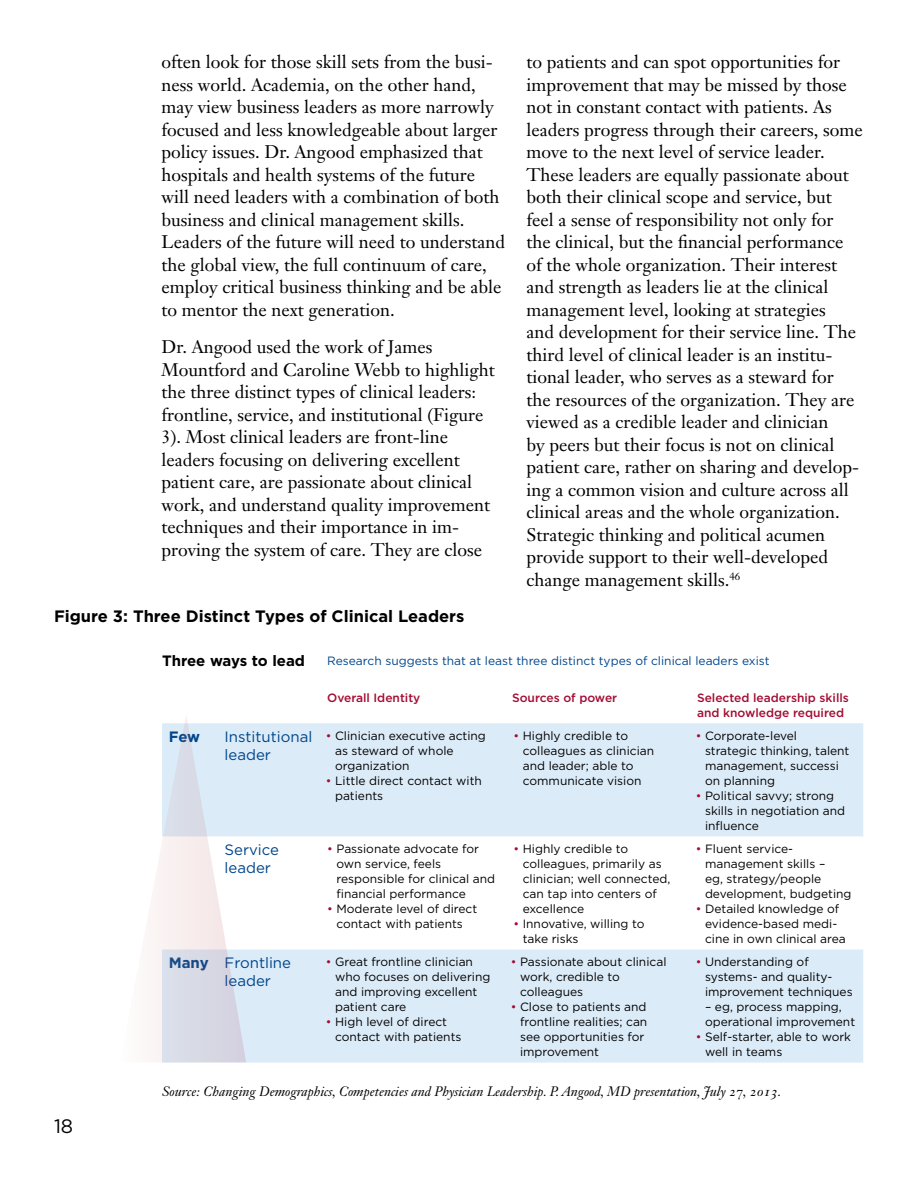
<style>
.page{position:relative;width:918px;height:1188px;background:#fff}
.page>*{position:absolute;margin:0;border:0;box-sizing:border-box;transform-origin:0 0}
.t1{font:19.5px "Gotham";color:#000}
.t2{font:18px/22.5px "Janson Text";color:#000}
.t3{font:700 16.5px "Gotham";color:#000}
.t4{font:15px/18px "Gotham";color:#00468b}
.t5{font:700 15px "Gotham";color:#000}
.t6{font:700 15px "Gotham";color:#00468b}
.t7{font:13.5px "Janson Text Italic Os F";color:#000}
.t8{font:12px/15px "Gotham";color:#000}
.t9{font:500 12px/15px "Gotham";color:#a30c33}
.t10{font:12px "Gotham";color:#00468b}
.s1{color:#a30c33}
.s2{font-weight:700}
</style>
<div class="page">
<svg style="left:162px;top:723px;width:701px;height:340px;fill:#dcebf8"></svg>
<svg style="left:153px;top:717px;width:93px;height:345px"></svg>
<p class="t2" style="left:161px;top:50px;width:345px">often look for those skill sets from the busi&shy;ness world. Academia, on the other hand, may view business leaders as more narrowly focused and less knowledgeable about larger policy issues. Dr. Angood emphasized that hospitals and health systems of the future will need leaders with a combination of both business and clinical management skills.<br>Leaders of the future will need to understand the global view, the full continuum of care, employ critical business thinking and be able to mentor the next generation.</p>
<p class="t2" style="left:161px;top:335px;width:335px">Dr. Angood used the work of James Mountford and Caroline Webb to highlight the three distinct types of clinical leaders: frontline, service, and institutional (Figure 3). Most clinical leaders are front-line leaders focusing on delivering excellent patient care, are passionate about clinical work, and understand quality improvement techniques and their importance in im&shy;proving the system of care. They are close</p>
<p class="t3" style="left:54px;top:606px;width:412px">Figure 3: Three Distinct Types of Clinical Leaders</p>
<p class="t2" style="left:526px;top:50px;width:338px">to patients and can spot opportunities for improvement that may be missed by those not in constant contact with patients. As leaders progress through their careers, some move to the next level of service leader.<br>These leaders are equally passionate about both their clinical scope and service, but feel a sense of responsibility not only for<br>the clinical, but the financial performance of the whole organization. Their interest and strength as leaders lie at the clinical management level, looking at strategies<br>and development for their service line. The third level of clinical leader is an institu&shy;tional leader, who serves as a steward for<br>the resources of the organization. They are viewed as a credible leader and clinician<br>by peers but their focus is not on clinical patient care, rather on sharing and develop&shy;ing a common vision and culture across all clinical areas and the whole organization.<br>Strategic thinking and political acumen provide support to their well-developed change management skills.<sup>46</sup></p>
<p class="t5" style="left:162px;top:652px;width:145px">Three ways to lead</p>
<p class="t10" style="left:327px;top:653px;width:444px">Research suggests that at least three distinct types of clinical leaders exist</p>
<p class="t9" style="left:327px;top:690px;width:95px">Overall Identity</p>
<p class="t9" style="left:512px;top:690px;width:107px">Sources of power</p>
<p class="t9" style="left:697px;top:690px;width:153px">Selected leadership skills and knowledge required</p>
<p class="t6" style="left:169px;top:728px;width:33px">Few</p>
<p class="t4" style="left:225px;top:728px;width:89px">Institutional leader</p>
<p class="t8" style="left:335px;top:728px;width:152px;text-indent:-9px"><span class="s1">•</span> Clinician executive acting as steward of whole organization</p>
<p class="t8" style="left:335px;top:773px;width:148px;text-indent:-9px"><span class="s1">•</span> Little direct contact with patients</p>
<p class="t4" style="left:225px;top:841px;width:56px">Service leader</p>
<p class="t8" style="left:336px;top:841px;width:160px;text-indent:-9px"><span class="s1">•</span> Passionate advocate for own service, feels responsible for clinical and financial performance</p>
<p class="t8" style="left:327px;top:901px;width:152px;text-align:center"><span class="s1">•</span> Moderate level of direct contact with patients</p>
<p class="t4" style="left:225px;top:954px;width:68px;text-indent:-56px"><span class="s2">Many</span> Frontline leader</p>
<p class="t8" style="left:335px;top:954px;width:157px;text-indent:-9px"><span class="s1">•</span> Great frontline clinician who focuses on delivering and improving excellent patient care</p>
<p class="t8" style="left:335px;top:1014px;width:128px;text-indent:-9px"><span class="s1">•</span> High level of direct contact with patients</p>
<p class="t8" style="left:523px;top:728px;width:133px;text-indent:-9px"><span class="s1">•</span> Highly credible to colleagues as clinician and leader; able to communicate vision</p>
<p class="t8" style="left:705px;top:728px;width:146px;text-indent:-9px"><span class="s1">•</span> Corporate-level strategic thinking, talent management, successi on planning</p>
<p class="t8" style="left:705px;top:788px;width:142px;text-indent:-9px"><span class="s1">•</span> Political savvy; strong skills in negotiation and influence</p>
<p class="t8" style="left:523px;top:841px;width:149px;text-indent:-9px"><span class="s1">•</span> Highly credible to colleagues, primarily as clinician; well connected, can tap into centers of excellence</p>
<p class="t8" style="left:523px;top:916px;width:123px;text-indent:-9px"><span class="s1">•</span> Innovative, willing to take risks</p>
<p class="t8" style="left:520px;top:954px;width:148px;text-indent:-9px"><span class="s1">•</span> Passionate about clinical work, credible to colleagues</p>
<p class="t8" style="left:520px;top:999px;width:129px;text-indent:-9px"><span class="s1">•</span> Close to patients and frontline realities; can see opportunities for improvement</p>
<p class="t8" style="left:705px;top:841px;width:148px;text-indent:-9px"><span class="s1">•</span> Fluent service&shy;management skills –<br>eg, strategy/people development, budgeting</p>
<p class="t8" style="left:705px;top:901px;width:142px;text-indent:-9px"><span class="s1">•</span> Detailed knowledge of evidence-based medi&shy;cine in own clinical area</p>
<p class="t8" style="left:705px;top:954px;width:149px;text-indent:-9px"><span class="s1">•</span> Understanding of systems- and quality&shy;improvement techniques</p>
<p class="t8" style="left:705px;top:999px;width:152px">– eg, process mapping, operational improvement</p>
<p class="t8" style="left:705px;top:1029px;width:148px;text-indent:-9px"><span class="s1">•</span> Self-starter, able to work well in teams</p>
<p class="t1" style="left:54px;top:1114px;width:21px">18</p>
<p class="t7" style="left:162px;top:1083px;width:621px">Source: Changing Demographics, Competencies and Physician Leadership. P. Angood, MD presentation, July 27, 2013.</p>
</div>
